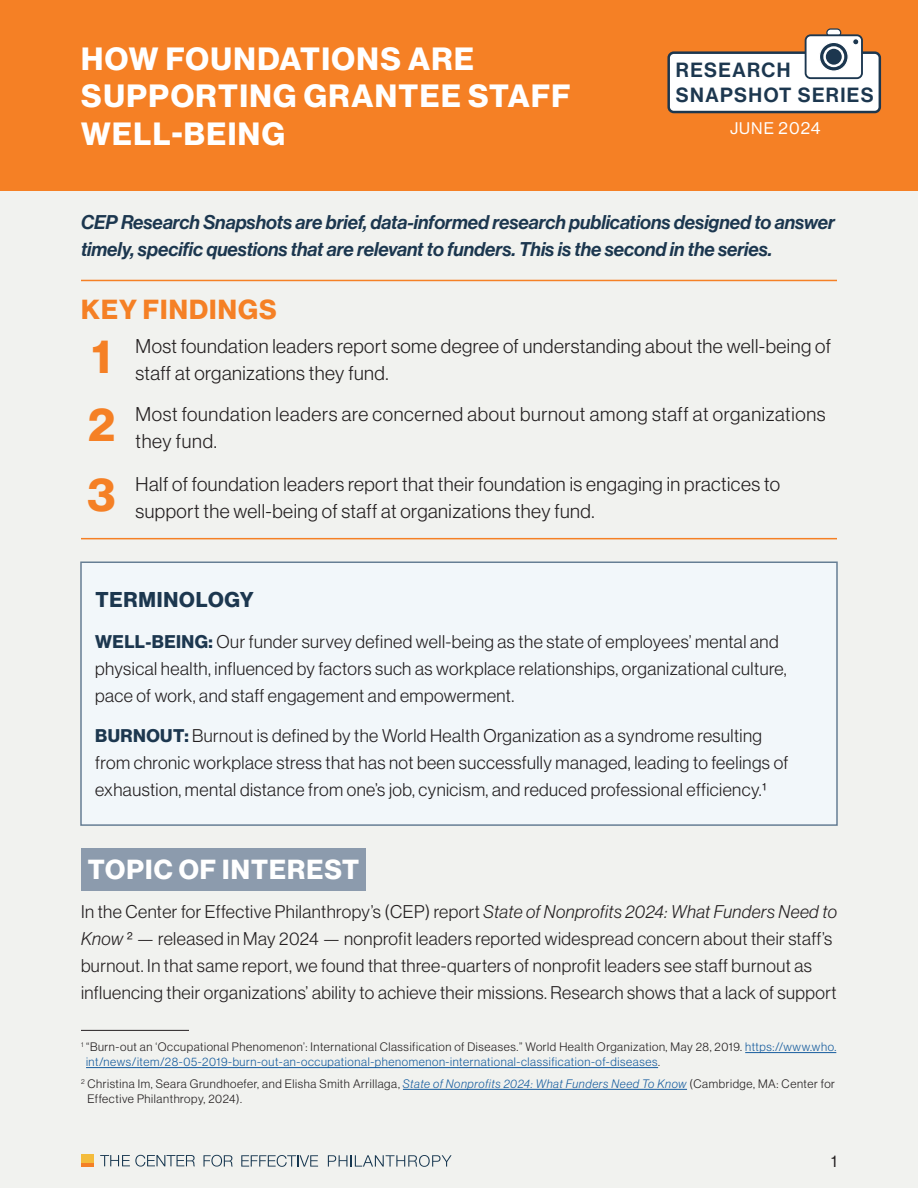
<style>
.page{position:relative;width:918px;height:1188px;background:#f1f2ef}
.page>*{position:absolute;margin:0;border:0;box-sizing:border-box;transform-origin:0 0}
.KF_Numbers{font:45px "N Haas Grotesk DS Pro 75 Bd";color:#f58025}
.t1{font:31.5px/37.5px "N Haas Grotesk DS Pro 75 Bd";letter-spacing:.045em;color:#fff}
.Shaded_Header{font:27px "N Haas Grotesk DS Pro 75 Bd";letter-spacing:.04em;color:#fff}
.t2{font:27px "N Haas Grotesk DS Pro 75 Bd";letter-spacing:.04em;color:#f58025}
.KF{font:21px "N Haas Grotesk DS Pro 75 Bd";letter-spacing:.04em;color:#1c374f}
.t3{font:20.1px/24.2px "N Haas Grotesk DS Pro 65 Md";letter-spacing:.07em;color:#1c374f}
.KF_-_first_page{font:19.5px "N Haas Grotesk DS Pro 45 Lt";letter-spacing:.025em;color:#231f20}
.COPY{font:19.5px/27px "N Haas Grotesk DS Pro 66 Md It";color:#1c374f}
.COPY-2{font:18px/27px "N Haas Grotesk DS Pro 45 Lt";letter-spacing:.025em;color:#231f20}
.t4{font:16.5px "N Haas Grotesk DS Pro 55 Rg";letter-spacing:.065em;color:#fff}
.t5{font:16.5px "N Haas Grotesk DS Pro 55 Rg";color:#231f20}
.First_Footnote{font:12px/15px "N Haas Grotesk DS Pro 45 Lt";letter-spacing:.05em;color:#175d9e}
.Footnote{font:12px/15px "N Haas Grotesk DS Pro 45 Lt";letter-spacing:.05em;color:#231f20}
.s1{font-family:"N Haas Grotesk DS Pro 75 Bd";color:#1c374f}
.s2{font-family:"N Haas Grotesk DS Pro 46 Lt It"}
.s3{color:#231f20}
.s4{font-family:"N Haas Grotesk DS Pro 46 Lt It";color:#175d9e}
</style>
<div class="page">
<svg style="left:100px;top:1155px;width:95px;height:12px"></svg>
<svg style="left:204px;top:1155px;width:29px;height:12px"></svg>
<svg style="left:241px;top:1155px;width:77px;height:12px"></svg>
<svg style="left:328px;top:1155px;width:124px;height:12px"></svg>
<div style="left:81px;top:1154px;width:12px;height:11px;background:#f4bc3b"></div>
<svg style="left:81px;top:1164px;width:12px;height:3px"></svg>
<div style="left:81px;top:848px;width:284px;height:43px;background:#8c9bad"></div>
<div style="left:0;top:0;width:918px;height:190px;background:#f58025"></div>
<hr style="left:81px;top:1030px;width:108px;height:1px;background:#231f20">
<hr style="left:745px;top:1052px;width:91px;height:1px;background:#175d9e">
<hr style="left:86px;top:1067px;width:572px;height:1px;background:#175d9e">
<hr style="left:403px;top:1089px;width:284px;height:1px;background:#175d9e">
<hr style="left:81px;top:280px;width:756px;height:1px;background:#f58025">
<hr style="left:81px;top:538px;width:756px;height:1px;background:#f58025">
<div style="left:81px;top:562px;width:756px;height:263px;background:#f2f7fa"></div>
<div style="left:80px;top:562px;width:758px;height:264px;border:2px solid #667e94"></div>
<div style="left:669px;top:53px;width:211px;height:59px;background:#fff;border-radius:5px"></div>
<div style="left:667px;top:51px;width:214px;height:62px;border:2px solid #1c374f;border-radius:5px"></div>
<div style="left:827px;top:29px;width:14px;height:7px;background:#fff;border-radius:4px"></div>
<div style="left:826px;top:28px;width:15px;height:9px;border:1px solid #1c374f;border-radius:4px"></div>
<div style="left:806px;top:35px;width:56px;height:43px;background:#fff;border-radius:5px"></div>
<div style="left:805px;top:34px;width:58px;height:45px;border:2px solid #1c374f;border-radius:5px"></div>
<svg style="left:819px;top:42px;width:29px;height:29px"></svg>
<div style="left:819px;top:42px;width:30px;height:30px;border:1px solid #fff;border-radius:50%"></div>
<svg style="left:825px;top:48px;width:18px;height:18px"></svg>
<div style="left:823px;top:46px;width:21px;height:21px;border:2px solid #fff;border-radius:50%"></div>
<svg style="left:854px;top:40px;width:4px;height:4px"></svg>
<div style="left:852px;top:38px;width:8px;height:8px;border:1px solid #fff;border-radius:50%"></div>
<p class="t1" style="left:81px;top:40px;width:491px">HOW FOUNDATIONS ARE<br>SUPPORTING GRANTEE STAFF<br>WELL-BEING</p>
<p class="t3" style="left:676px;top:59px;width:199px">RESEARCH<br>SNAPSHOT SERIES</p>
<p class="t4" style="left:730px;top:119px;width:92px">JUNE 2024</p>
<p class="COPY" style="left:81px;top:209px;width:755px">CEP Research Snapshots are brief, data-informed research publications designed to answer timely, specific questions that are relevant to funders. This is the second in the series.</p>
<p class="t2" style="left:81px;top:294px;width:197px">KEY FINDINGS</p>
<p class="KF_Numbers" style="left:92px;top:331px;width:21px">1</p>
<p class="KF_Numbers" style="left:88px;top:399px;width:28px">2</p>
<p class="KF_Numbers" style="left:88px;top:469px;width:30px">3</p>
<p class="KF_-_first_page" style="left:136px;top:335px;width:697px">Most foundation leaders report some degree of understanding about the well-being of</p>
<p class="KF_-_first_page" style="left:136px;top:362px;width:254px">staff at organizations they fund.</p>
<p class="KF_-_first_page" style="left:136px;top:403px;width:692px">Most foundation leaders are concerned about burnout among staff at organizations</p>
<p class="KF_-_first_page" style="left:136px;top:430px;width:83px">they fund.</p>
<p class="KF_-_first_page" style="left:136px;top:473px;width:646px">Half of foundation leaders report that their foundation is engaging in practices to</p>
<p class="KF_-_first_page" style="left:136px;top:500px;width:461px">support the well-being of staff at organizations they fund.</p>
<p class="KF" style="left:95px;top:588px;width:160px">TERMINOLOGY</p>
<p class="COPY-2" style="left:95px;top:628px;width:693px"><span class="s1">WELL-BEING:</span> Our funder survey defined well-being as the state of employees’ mental and physical health, influenced by factors such as workplace relationships, organizational culture, pace of work, and staff engagement and empowerment.</p>
<p class="COPY-2" style="left:95px;top:722px;width:694px"><span class="s1">BURNOUT:</span> Burnout is defined by the World Health Organization as a syndrome resulting from chronic workplace stress that has not been successfully managed, leading to feelings of exhaustion, mental distance from one’s job, cynicism, and reduced professional efficiency.1</p>
<p class="Shaded_Header" style="left:88px;top:854px;width:273px">TOPIC OF INTEREST</p>
<p class="COPY-2" style="left:81px;top:898px;width:757px">In the Center for Effective Philanthropy’s (CEP) report <span class="s2">State of Nonprofits 2024: What Funders Need to Know</span> 2 — released in May 2024 — nonprofit leaders reported widespread concern about their staff’s burnout. In that same report, we found that three-quarters of nonprofit leaders see staff burnout as influencing their organizations’ ability to achieve their missions. Research shows that a lack of support</p>
<p class="First_Footnote" style="left:86px;top:1039px;width:752px;text-indent:-5px"><sup>1</sup> <span class="s3">“Burn-out an ‘Occupational Phenomenon’: International Classification of Diseases.” World Health Organization, May 28, 2019.</span> https://www.who. int/news/item/28-05-2019-burn-out-an-occupational-phenomenon-international-classification-of-diseases<span class="s3">.</span></p>
<p class="Footnote" style="left:87px;top:1076px;width:749px;text-indent:-6px"><sup>2</sup> Christina Im, Seara Grundhoefer, and Elisha Smith Arrillaga, <span class="s4">State of Nonprofits 2024: What Funders Need To Know</span> (Cambridge, MA: Center for<br>Effective Philanthropy, 2024).</p>
<p class="t5" style="left:831px;top:1152px;width:7px">1</p>
</div>
